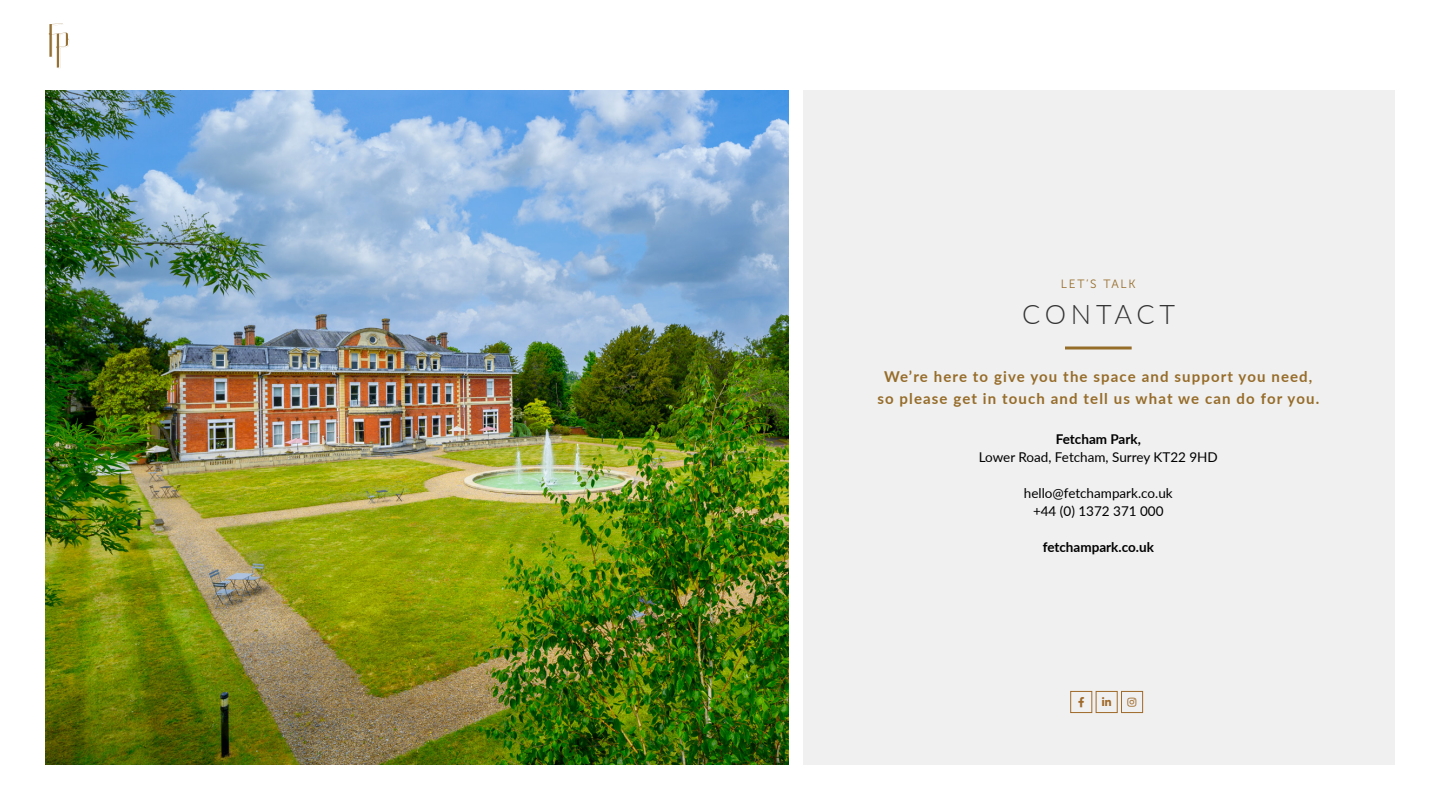
<style>
.page{position:relative;width:1440px;height:810px;background:#fff}
.page>*{position:absolute;margin:0;border:0;box-sizing:border-box;transform-origin:0 0}
.t1{font:300 27px "Lato";letter-spacing:.17em;color:#333}
.t2{font:700 15px/21.8px "Lato";letter-spacing:.075em;color:#966c29;text-align:center}
.t3{font:13.5px/18px "Lato";color:#000;text-align:center}
.t4{font:700 13.5px "Lato";color:#000}
.t5{font:12px "Museo Sans 300";letter-spacing:.14em;color:#966c29}
</style>
<div class="page">
<svg style="left:49px;top:23px;width:21px;height:45px"></svg>
<div style="left:803px;top:90px;width:592px;height:675px;background:#f0f0f0"></div>
<img style="left:45px;top:90px;width:743px;height:675px">
<svg style="left:1065px;top:346px;width:67px;height:4px"></svg>
<div style="left:1070px;top:691px;width:22px;height:22px;border:1px solid #9f6929"></div>
<div style="left:1096px;top:691px;width:22px;height:22px;border:1px solid #9f6929"></div>
<div style="left:1121px;top:691px;width:22px;height:22px;border:1px solid #9f6929"></div>
<p class="t5" style="left:1061px;top:277px;width:76px">LET’S TALK</p>
<h1 class="t1" style="left:1022px;top:296px;width:154px">CONTACT</h1>
<p class="t2" style="left:877px;top:365px;width:443px">We’re here to give you the space and support you need, so please get in touch and tell us what we can do for you.</p>
<p class="t4" style="left:1056px;top:429px;width:87px">Fetcham Park,</p>
<p class="t3" style="left:979px;top:448px;width:241px">Lower Road, Fetcham, Surrey KT22 9HD</p>
<p class="t3" style="left:1024px;top:484px;width:150px">hello@fetchampark.co.uk +44 (0) 1372 371 000</p>
<p class="t4" style="left:1043px;top:537px;width:113px">fetchampark.co.uk</p>
</div>
